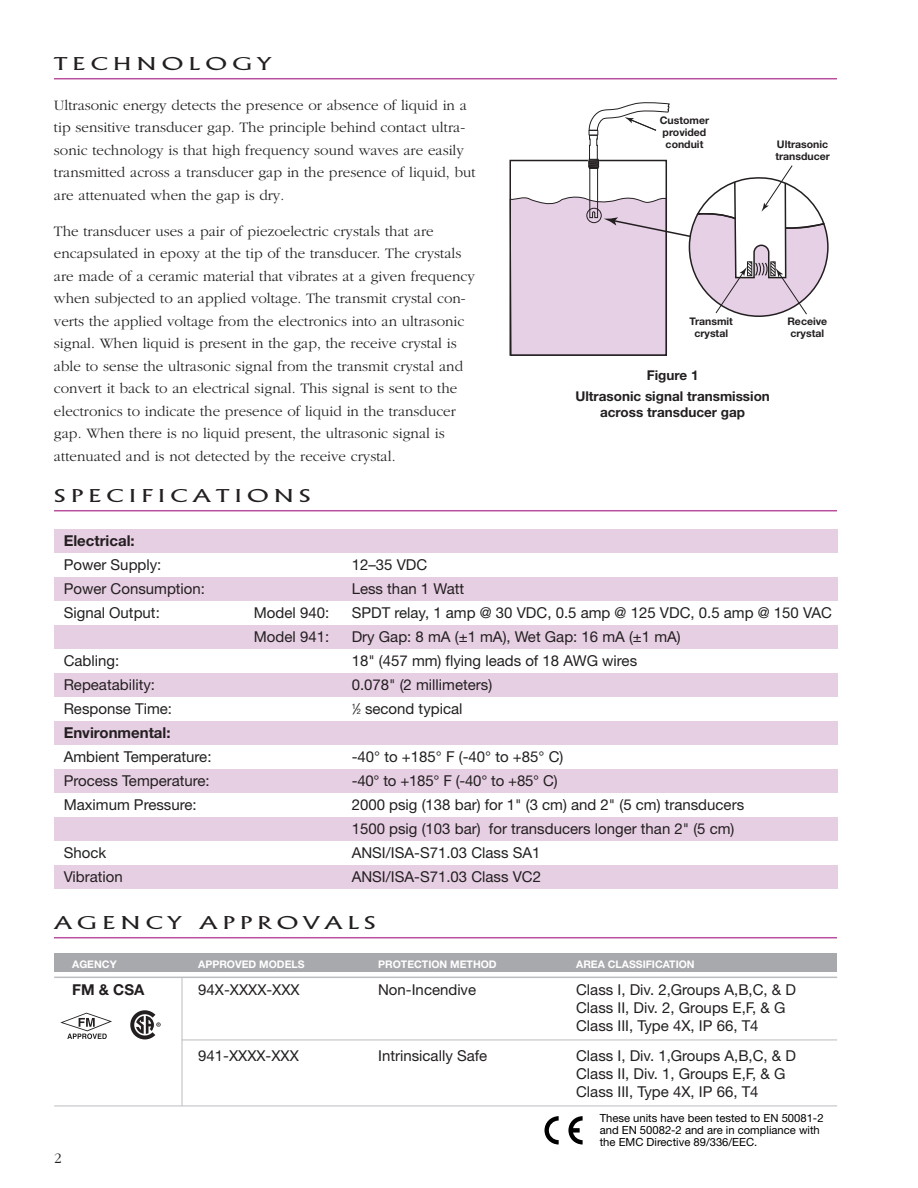
<style>
.page{position:relative;width:918px;height:1188px;background:#fff}
.page>*{position:absolute;margin:0;border:0;box-sizing:border-box;transform-origin:0 0}
.t1{font:300 18px "Alberta Wide";letter-spacing:.3em;color:#231f20}
.t2{font:300 15px/22.5px "Garamond";color:#231f20}
.t3{font:15px/18px "Helvetica Neue";color:#231f20}
.t4{font:700 15px "Helvetica Neue";color:#231f20}
.t5{font:700 13.5px/21px "Helvetica Neue";color:#231f20;text-align:center}
.t6{font:11.25px/12px "Helvetica Neue";color:#000}
.t7{font:700 10.5px/12px "Helvetica Neue";color:#231f20}
.t8{font:700 10.5px "Helvetica Neue";color:#fff}
.s1{font-size:7.5px}
</style>
<div class="page">
<svg style="left:509px;top:102px;width:320px;height:254px"></svg>
<hr style="left:54px;top:78px;width:783px;height:1px;background:#ba4f9f">
<div style="left:54px;top:529px;width:783px;height:24px;background:#e6cee3"></div>
<div style="left:54px;top:577px;width:783px;height:24px;background:#e6cee3"></div>
<div style="left:54px;top:625px;width:783px;height:24px;background:#e6cee3"></div>
<div style="left:54px;top:721px;width:783px;height:24px;background:#e6cee3"></div>
<div style="left:54px;top:673px;width:783px;height:24px;background:#e6cee3"></div>
<div style="left:54px;top:769px;width:783px;height:24px;background:#e6cee3"></div>
<div style="left:54px;top:817px;width:783px;height:24px;background:#e6cee3"></div>
<div style="left:54px;top:865px;width:783px;height:24px;background:#e6cee3"></div>
<hr style="left:54px;top:510px;width:783px;height:1px;background:#ba4f9f">
<svg style="left:545px;top:1116px;width:14px;height:29px"></svg>
<svg style="left:568px;top:1116px;width:15px;height:29px"></svg>
<hr style="left:54px;top:937px;width:783px;height:1px;background:#ba4f9f">
<div style="left:54px;top:953px;width:783px;height:19px;background:#a8a9ad"></div>
<hr style="left:54px;top:977px;width:783px;height:1px;background:#bcbdc0">
<hr style="left:182px;top:1040px;width:655px;height:1px;background:#bcbdc0">
<hr style="left:54px;top:1106px;width:783px;height:1px;background:#bcbdc0">
<svg style="left:130px;top:1010px;width:31px;height:29px"></svg>
<svg style="left:60px;top:1013px;width:52px;height:26px"></svg>
<hr style="left:182px;top:977px;width:1px;height:129px;background:#bcbdc0">
<p class="t1" style="left:54px;top:54px;width:218px">TECHNOLOGY</p>
<p class="t2" style="left:54px;top:93px;width:423px">Ultrasonic energy detects the presence or absence of liquid in a tip sensitive transducer gap. The principle behind contact ultra&shy;sonic technology is that high frequency sound waves are easily transmitted across a transducer gap in the presence of liquid, but are attenuated when the gap is dry.</p>
<p class="t2" style="left:54px;top:219px;width:422px">The transducer uses a pair of piezoelectric crystals that are encapsulated in epoxy at the tip of the transducer. The crystals are made of a ceramic material that vibrates at a given frequency when subjected to an applied voltage. The transmit crystal con&shy;verts the applied voltage from the electronics into an ultrasonic signal. When liquid is present in the gap, the receive crystal is able to sense the ultrasonic signal from the transmit crystal and convert it back to an electrical signal. This signal is sent to the electronics to indicate the presence of liquid in the transducer gap. When there is no liquid present, the ultrasonic signal is attenuated and is not detected by the receive crystal.</p>
<p class="t1" style="left:54px;top:486px;width:258px">SPECIFICATIONS</p>
<p class="t4" style="left:64px;top:536px;width:73px">Electrical:</p>
<p class="t3" style="left:64px;top:558px;width:99px">Power Supply:</p>
<p class="t3" style="left:352px;top:558px;width:77px">12–35 VDC</p>
<p class="t3" style="left:64px;top:582px;width:143px">Power Consumption:</p>
<p class="t3" style="left:352px;top:582px;width:114px">Less than 1 Watt</p>
<p class="t3" style="left:64px;top:606px;width:98px">Signal Output:</p>
<p class="t3" style="left:254px;top:606px;width:77px">Model 940:</p>
<p class="t3" style="left:352px;top:606px;width:482px">SPDT relay, 1 amp @ 30 VDC, 0.5 amp @ 125 VDC, 0.5 amp @ 150 VAC</p>
<p class="t3" style="left:254px;top:630px;width:77px">Model 941:</p>
<p class="t3" style="left:352px;top:630px;width:331px">Dry Gap: 8 mA (±1 mA), Wet Gap: 16 mA (±1 mA)</p>
<p class="t3" style="left:64px;top:654px;width:57px">Cabling:</p>
<p class="t3" style="left:352px;top:654px;width:287px">18" (457 mm) flying leads of 18 AWG wires</p>
<p class="t3" style="left:64px;top:678px;width:93px">Repeatability:</p>
<p class="t3" style="left:352px;top:678px;width:142px">0.078" (2 millimeters)</p>
<p class="t3" style="left:64px;top:702px;width:110px">Response Time:</p>
<p class="t3" style="left:352px;top:702px;width:112px"><sup>1</sup>⁄<span class="s1">2</span> second typical</p>
<p class="t4" style="left:64px;top:728px;width:108px">Environmental:</p>
<p class="t3" style="left:64px;top:750px;width:149px">Ambient Temperature:</p>
<p class="t3" style="left:352px;top:750px;width:213px">-40° to +185° F (-40° to +85° C)</p>
<p class="t3" style="left:64px;top:774px;width:148px">Process Temperature:</p>
<p class="t3" style="left:352px;top:774px;width:207px">-40° to +185° F (-40° to +85° C)</p>
<p class="t3" style="left:64px;top:798px;width:135px">Maximum Pressure:</p>
<p class="t3" style="left:352px;top:795px;width:394px;line-height:24px">2000 psig (138 bar) for 1" (3 cm) and 2" (5 cm) transducers<br>1500 psig (103 bar) for transducers longer than 2" (5 cm)</p>
<p class="t3" style="left:64px;top:846px;width:44px">Shock</p>
<p class="t3" style="left:352px;top:846px;width:190px">ANSI/ISA-S71.03 Class SA1</p>
<p class="t3" style="left:64px;top:870px;width:61px">Vibration</p>
<p class="t3" style="left:352px;top:870px;width:191px">ANSI/ISA-S71.03 Class VC2</p>
<p class="t7" style="left:660px;top:116px;width:51px">Customer provided conduit</p>
<p class="t7" style="left:775px;top:139px;width:56px">Ultrasonic transducer</p>
<p class="t7" style="left:690px;top:317px;width:45px;text-align:center">Transmit crystal</p>
<p class="t7" style="left:787px;top:317px;width:41px">Receive crystal</p>
<p class="t5" style="left:575px;top:366px;width:196px">Figure 1<br>Ultrasonic signal transmission</p>
<p class="t5" style="left:600px;top:403px;width:146px">across transducer gap</p>
<p class="t1" style="left:54px;top:913px;width:323px">AGENCY APPROVALS</p>
<p class="t8" style="left:72px;top:960px;width:46px">AGENCY</p>
<p class="t8" style="left:198px;top:960px;width:108px">APPROVED MODELS</p>
<p class="t8" style="left:378px;top:960px;width:120px">PROTECTION METHOD</p>
<p class="t8" style="left:576px;top:960px;width:120px">AREA CLASSIFICATION</p>
<p class="t4" style="left:72px;top:984px;width:74px">FM &amp; CSA</p>
<p class="t3" style="left:198px;top:982px;width:103px">94X-XXXX-XXX</p>
<p class="t3" style="left:378px;top:982px;width:100px">Non-Incendive</p>
<p class="t3" style="left:576px;top:982px;width:221px">Class I, Div. 2,Groups A,B,C, &amp; D<br>Class II, Div. 2, Groups E,F, &amp; G<br>Class III, Type 4X, IP 66, T4</p>
<p class="t3" style="left:198px;top:1048px;width:102px">941-XXXX-XXX</p>
<p class="t3" style="left:378px;top:1048px;width:111px">Intrinsically Safe</p>
<p class="t3" style="left:576px;top:1048px;width:222px">Class I, Div. 1,Groups A,B,C, &amp; D<br>Class II, Div. 1, Groups E,F, &amp; G<br>Class III, Type 4X, IP 66, T4</p>
<p class="t2" style="left:54px;top:1146px;width:9px">2</p>
<p class="t6" style="left:600px;top:1113px;width:225px">These units have been tested to EN 50081-2 and EN 50082-2 and are in compliance with the EMC Directive 89/336/EEC.</p>
</div>
